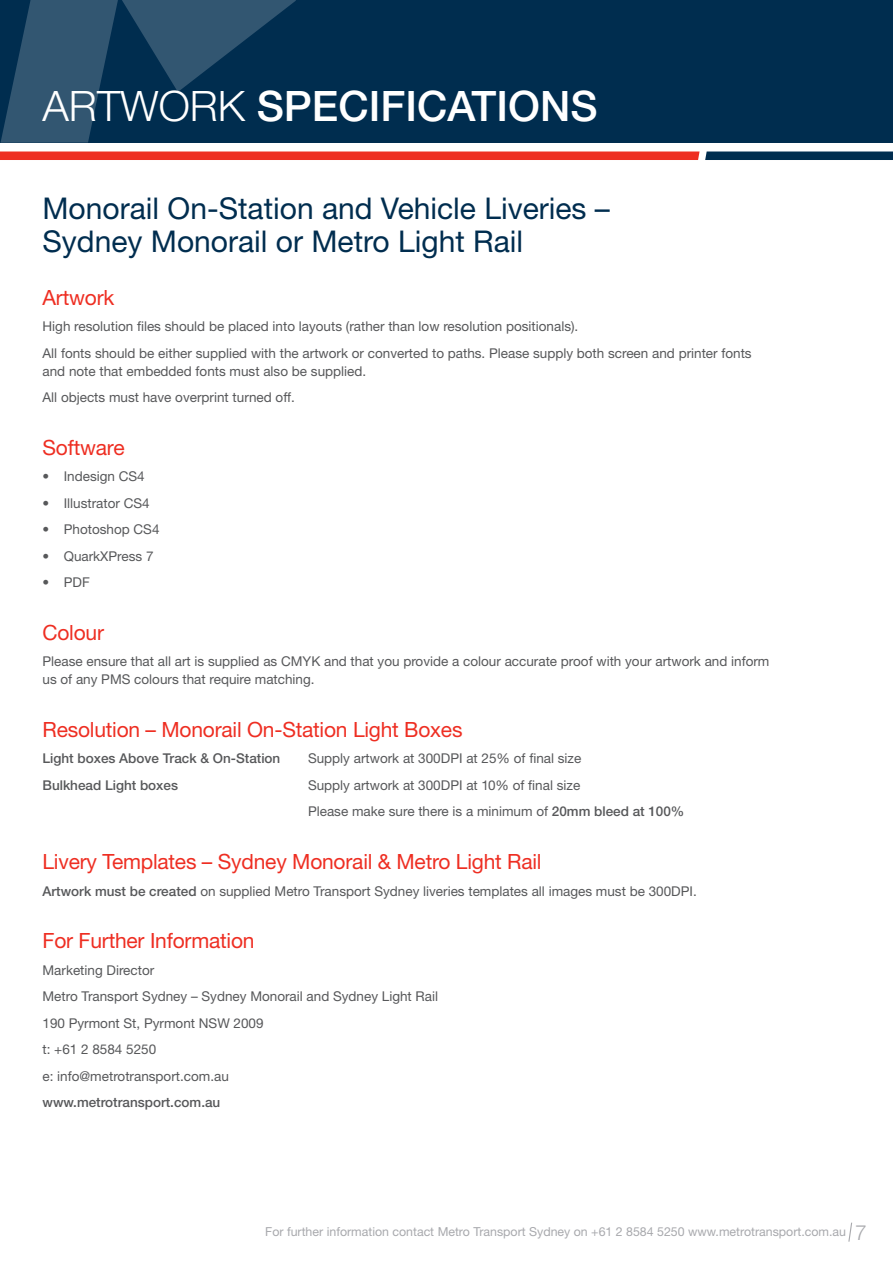
<style>
.page{position:relative;width:893px;height:1263px;background:#fff}
.page>*{position:absolute;margin:0;border:0;box-sizing:border-box;transform-origin:0 0}
.t1{font:500 42px "Helvetica Neue";color:#fff}
.t2{font:30px/33px "Helvetica Neue";color:#002d4f}
.t3{font:21px "Helvetica Neue";letter-spacing:-.01em;color:#ee2e22}
.t4{font:13.5px/26.5px "Helvetica Neue";color:#57585a}
.t5{font:500 13.5px "Helvetica Neue";color:#57585a}
.t6{font:12.3px "Helvetica Neue";color:#a8a9ad}
.s1{font-weight:300}
.s2{font-weight:500}
.s3{font-weight:300;font-size:21px}
</style>
<div class="page">
<svg style="left:0;top:151px;width:699px;height:9px;background:#ee392e"></svg>
<svg style="left:705px;top:151px;width:188px;height:9px;background:#0f3959"></svg>
<svg style="left:848px;top:1222px;width:4px;height:20px"></svg>
<div style="left:0;top:0;width:893px;height:143px;background:#002d4f"></div>
<svg style="left:1px;top:0;width:295px;height:143px"></svg>
<h1 class="t1" style="left:43px;top:81px;width:267px"><span class="s1">ARTWORK</span> Specifications</h1>
<h2 class="t2" style="left:43px;top:192px;width:569px">Monorail On-Station and Vehicle Liveries –<br>Sydney Monorail or Metro Light Rail</h2>
<h3 class="t3" style="left:43px;top:285px;width:73px">Artwork</h3>
<p class="t4" style="left:43px;top:313px;width:711px">High resolution files should be placed into layouts (rather than low resolution positionals).<br>All fonts should be either supplied with the artwork or converted to paths. Please supply both screen and printer fonts</p>
<p class="t4" style="left:43px;top:358px;width:325px">and note that embedded fonts must also be supplied.<br>All objects must have overprint turned off.</p>
<h3 class="t3" style="left:43px;top:435px;width:84px">Software</h3>
<p class="t4" style="left:43px;top:463px;width:104px">• Indesign CS4</p>
<p class="t4" style="left:43px;top:490px;width:109px">• Illustrator CS4</p>
<p class="t4" style="left:43px;top:516px;width:119px">• Photoshop CS4</p>
<p class="t4" style="left:43px;top:543px;width:113px">• QuarkXPress 7</p>
<p class="t4" style="left:43px;top:569px;width:49px">• PDF</p>
<h3 class="t3" style="left:43px;top:620px;width:63px">Colour</h3>
<p class="t4" style="left:43px;top:652px;width:728px;line-height:18px">Please ensure that all art is supplied as CMYK and that you provide a colour accurate proof with your artwork and inform us of any PMS colours that require matching.</p>
<h3 class="t3" style="left:43px;top:717px;width:421px">Resolution – Monorail On-Station Light Boxes</h3>
<p class="t5" style="left:43px;top:751px;width:239px">Light boxes Above Track &amp; On-Station</p>
<p class="t4" style="left:308px;top:745px;width:275px">Supply artwork at 300DPI at 25% of final size</p>
<p class="t5" style="left:43px;top:777px;width:137px">Bulkhead Light boxes</p>
<p class="t4" style="left:308px;top:772px;width:378px">Supply artwork at 300DPI at 10% of final size<br>Please make sure there is a minimum of <span class="s2">20mm bleed at 100%</span></p>
<h3 class="t3" style="left:43px;top:849px;width:501px">Livery Templates – Sydney Monorail &amp; Metro Light Rail</h3>
<p class="t4" style="left:43px;top:877px;width:656px"><span class="s2">Artwork must be created</span> on supplied Metro Transport Sydney liveries templates all images must be 300DPI.</p>
<h3 class="t3" style="left:43px;top:928px;width:214px">For Further Information</h3>
<p class="t4" style="left:43px;top:956px;width:397px">Marketing Director<br>Metro Transport Sydney – Sydney Monorail and Sydney Light Rail<br>190 Pyrmont St, Pyrmont NSW 2009<br>t: +61 2 8584 5250<br>e: info@metrotransport.com.au</p>
<p class="t5" style="left:43px;top:1094px;width:179px">www.metrotransport.com.au</p>
<p class="t6" style="left:265px;top:1224px;width:603px">For further information contact Metro Transport Sydney on +61 2 8584 5250 www.metrotransport.com.au <span class="s3">7</span></p>
</div>
